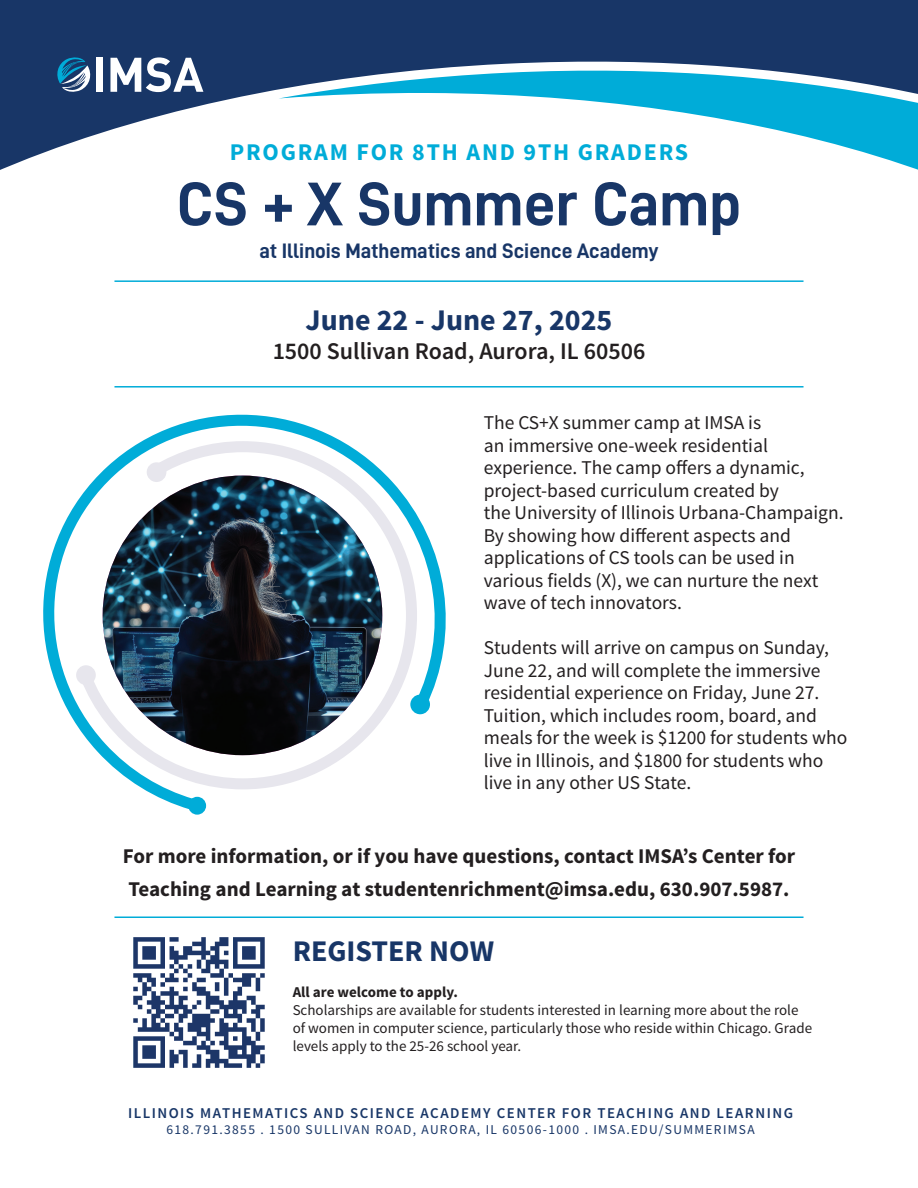
<style>
.page{position:relative;width:918px;height:1188px;background:#fff}
.page>*{position:absolute;margin:0;border:0;box-sizing:border-box;transform-origin:0 0}
.t1{font:61.95px "D DIN Bold";color:#183667}
.t2{font:700 30px "Source Sans Pro";color:#183667}
.t3{font:600 24px "Source Sans Pro";color:#231f20}
.t4{font:700 24px "Source Sans Pro";letter-spacing:.075em;color:#00acd8}
.t5{font:700 21px "Source Sans Pro";color:#231f20}
.t6{font:21px "D DIN Bold";color:#183667}
.t7{font:19.5px/22.5px "Source Sans Pro";color:#231f20}
.t8{font:15px/18px "Source Sans Pro";color:#231f20}
.t9{font:600 15px "Source Sans Pro";letter-spacing:.1em;color:#183667}
.t10{font:700 15px "Source Sans Pro";color:#231f20}
.t11{font:13.5px "Source Sans Pro";letter-spacing:.1em;color:#183667}
</style>
<div class="page">
<hr style="left:114px;top:916px;width:690px;height:2px;background:#00acd8">
<hr style="left:114px;top:386px;width:690px;height:2px;background:#00acd8">
<hr style="left:114px;top:280px;width:690px;height:2px;background:#00acd8">
<svg style="left:0;top:0;width:918px;height:170px"></svg>
<svg style="left:55px;top:57px;width:38px;height:36px"></svg>
<div style="left:96px;top:58px;width:7px;height:34px;background:#fff"></div>
<svg style="left:110px;top:57px;width:93px;height:35px"></svg>
<svg style="left:43px;top:386px;width:417px;height:428px"></svg>
<div style="left:147px;top:462px;width:19px;height:20px;background:#e7e6ed;border-radius:50%"></div>
<div style="left:76px;top:665px;width:20px;height:20px;background:#e7e6ed;border-radius:50%"></div>
<div style="left:410px;top:695px;width:20px;height:19px;background:#00acd8;border-radius:50%"></div>
<img style="left:103px;top:476px;width:279px;height:279px;border-radius:140px">
<div style="left:188px;top:797px;width:18px;height:18px;background:#00acd8;border-radius:50%"></div>
<img style="left:133px;top:937px;width:132px;height:131px">
<p class="t4" style="left:230px;top:137px;width:460px">PROGRAM FOR 8TH AND 9TH GRADERS</p>
<h1 class="t1" style="left:177px;top:170px;width:566px">CS + X Summer Camp</h1>
<h3 class="t6" style="left:259px;top:240px;width:401px">at Illinois Mathematics and Science Academy</h3>
<p class="t2" style="left:306px;top:301px;width:308px">June 22 - June 27, 2025</p>
<h2 class="t3" style="left:273px;top:336px;width:374px">1500 Sullivan Road, Aurora, IL 60506</h2>
<p class="t7" style="left:484px;top:412px;width:361px">The CS+X summer camp at IMSA is<br>an immersive one-week residential experience. The camp ofers a dynamic, project-based curriculum created by<br>the University of Illinois Urbana-Champaign.<br>By showing how diferent aspects and applications of CS tools can be used in various fields (X), we can nurture the next wave of tech innovators.</p>
<p class="t7" style="left:484px;top:637px;width:365px">Students will arrive on campus on Sunday, June 22, and will complete the immersive residential experience on Friday, June 27.<br>Tuition, which includes room, board, and meals for the week is $1200 for students who live in Illinois, and $1800 for students who live in any other US State.</p>
<p class="t5" style="left:123px;top:843px;width:674px">For more information, or if you have questions, contact IMSA’s Center for</p>
<p class="t5" style="left:128px;top:876px;width:663px">Teaching and Learning at studentenrichment@imsa.edu, 630.907.5987.</p>
<p class="t2" style="left:293px;top:932px;width:203px">REGISTER NOW</p>
<h5 class="t10" style="left:293px;top:982px;width:167px">All are welcome to apply.</h5>
<p class="t8" style="left:293px;top:1001px;width:521px">Scholarships are available for students interested in learning more about the role of women in computer science, particularly those who reside within Chicago. Grade levels apply to the 25-26 school year.</p>
<h5 class="t9" style="left:128px;top:1103px;width:666px">ILLINOIS MATHEMATICS AND SCIENCE ACADEMY CENTER FOR TEACHING AND LEARNING</h5>
<p class="t11" style="left:166px;top:1121px;width:590px">618.791.3855 . 1500 SULLIVAN ROAD, AURORA, IL 60506-1000 . IMSA.EDU/SUMMERIMSA</p>
</div>
